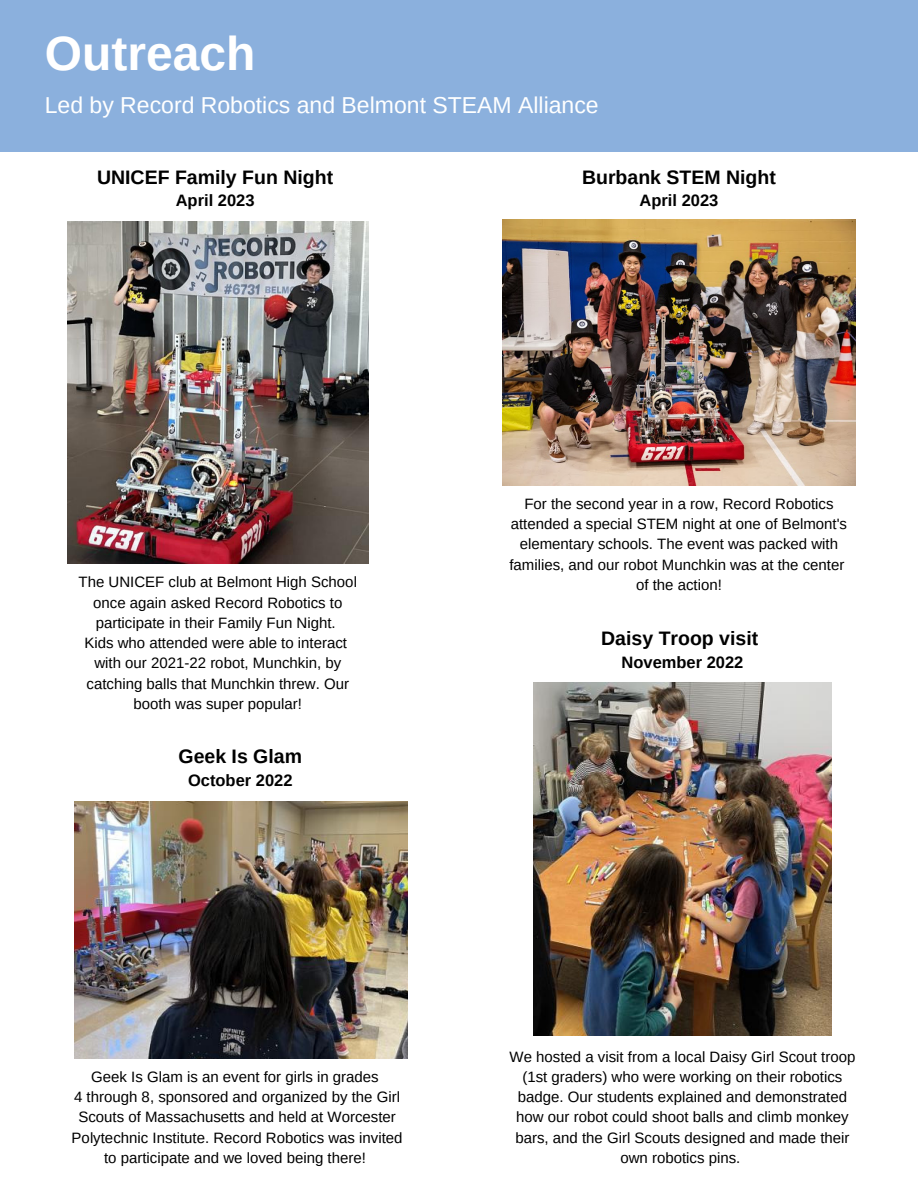
<style>
.page{position:relative;width:918px;height:1188px;background:#fff}
.page>*{position:absolute;margin:0;border:0;box-sizing:border-box;transform-origin:0 0}
.t1{font:700 48px "Arimo";color:#fff}
.t2{font:23.1px "Arimo";color:#fff}
.t3{font:700 19.5px "Arimo";color:#000}
.t4{font:700 16.5px "Arimo";color:#000}
.t5{font:15px/20.2px "Arimo";color:#000;text-align:center}
</style>
<div class="page">
<div style="left:0;top:0;width:918px;height:151px;background:#8bb0dd"></div>
<img style="left:502px;top:219px;width:354px;height:267px">
<img style="left:74px;top:801px;width:333px;height:258px">
<img style="left:68px;top:222px;width:300px;height:342px">
<img style="left:533px;top:683px;width:298px;height:352px">
<p class="t1" style="left:45px;top:26px;width:212px">Outreach</p>
<p class="t2" style="left:45px;top:92px;width:556px">Led by Record Robotics and Belmont STEAM Alliance</p>
<p class="t3" style="left:97px;top:166px;width:238px">UNICEF Family Fun Night</p>
<p class="t4" style="left:176px;top:191px;width:80px">April 2023</p>
<p class="t3" style="left:582px;top:166px;width:195px">Burbank STEM Night</p>
<p class="t4" style="left:640px;top:191px;width:80px">April 2023</p>
<p class="t5" style="left:509px;top:494px;width:339px">For the second year in a row, Record Robotics attended a special STEM night at one of Belmont's elementary schools. The event was packed with families, and our robot Munchkin was at the center</p>
<p class="t5" style="left:79px;top:572px;width:280px">The UNICEF club at Belmont High School</p>
<p class="t5" style="left:636px;top:575px;width:87px">of the action!</p>
<p class="t5" style="left:93px;top:592px;width:251px;text-align:left">once again asked Record Robotics to participate in their Family Fun Night.</p>
<p class="t5" style="left:84px;top:633px;width:264px">Kids who attended were able to interact</p>
<p class="t5" style="left:87px;top:653px;width:264px">with our 2021-22 robot, Munchkin, by catching balls that Munchkin threw. Our booth was super popular!</p>
<p class="t3" style="left:601px;top:628px;width:159px">Daisy Troop visit</p>
<p class="t4" style="left:622px;top:653px;width:123px">November 2022</p>
<p class="t3" style="left:179px;top:746px;width:125px">Geek Is Glam</p>
<p class="t4" style="left:188px;top:771px;width:106px">October 2022</p>
<p class="t5" style="left:91px;top:1067px;width:289px">Geek Is Glam is an event for girls in grades</p>
<p class="t5" style="left:72px;top:1087px;width:332px">4 through 8, sponsored and organized by the Girl Scouts of Massachusetts and held at Worcester Polytechnic Institute. Record Robotics was invited to participate and we loved being there!</p>
<p class="t5" style="left:510px;top:1046px;width:347px">We hosted a visit from a local Daisy Girl Scout troop (1st graders) who were working on their robotics badge. Our students explained and demonstrated how our robot could shoot balls and climb monkey bars, and the Girl Scouts designed and made their own robotics pins.</p>
</div>
